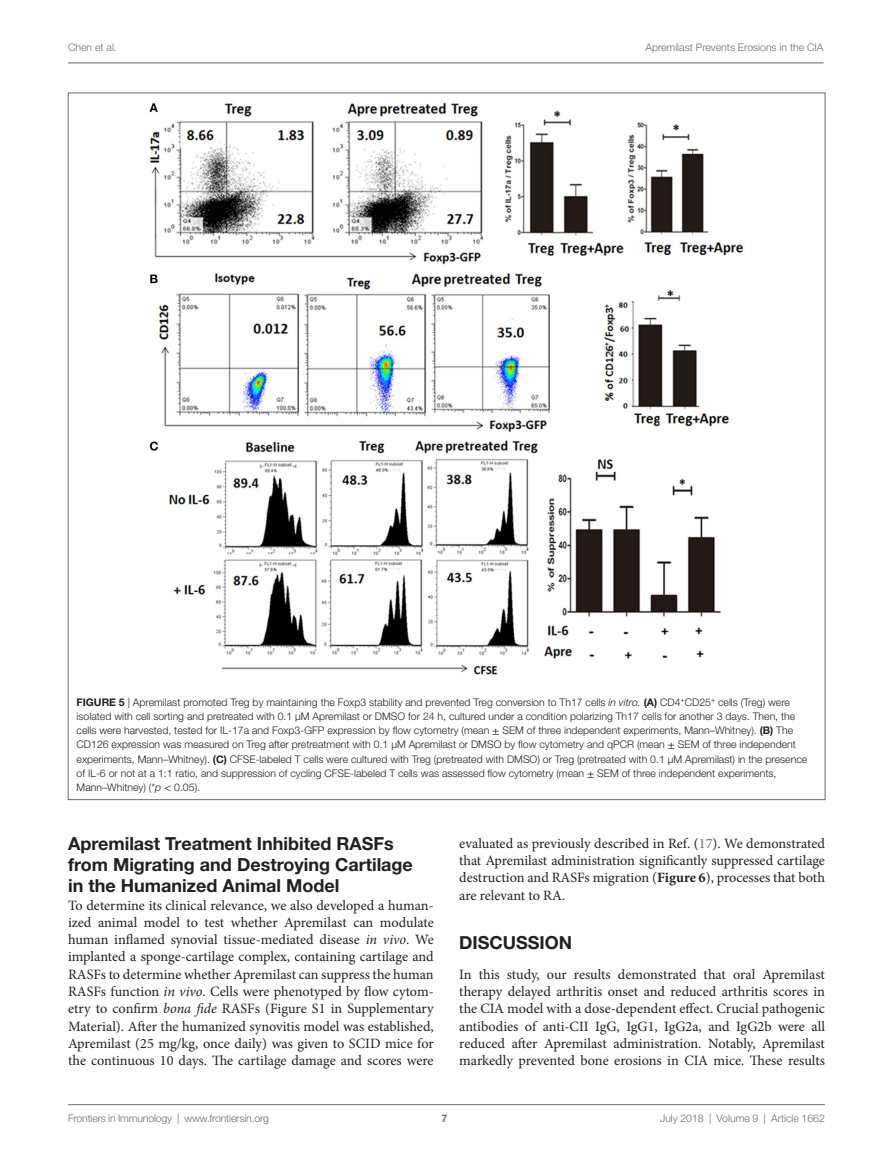
<style>
.page{position:relative;width:893px;height:1170px;background:#fff}
.page>*{position:absolute;margin:0;border:0;box-sizing:border-box;transform-origin:0 0}
.t1{font:700 18px/21px "Helvetica Neue LT Std";color:#231f20}
.t2{font:14.25px/17.2px "Minion Pro";letter-spacing:-.005em;color:#231f20;text-align:justify}
.t3{font:300 10.5px/14.2px "Helvetica Neue LT Std";color:#231f20}
.t4{font:300 10.5px "Helvetica Neue LT Std";color:#6c6d70}
.t5{font:700 10.5px "Helvetica Neue LT Std";color:#6c6d70}
.s1{font-weight:700}
.s2{font-style:italic}
.s3{font-family:"STIX General";font-weight:400}
.s4{color:#6c6d70}
</style>
<div class="page">
<img style="left:149px;top:102px;width:595px;height:573px">
<hr style="left:68px;top:1104px;width:757px;height:1px;background:#6c6d70">
<hr style="left:68px;top:63px;width:755px;height:1px;background:#6c6d70">
<p class="t4" style="left:68px;top:41px;width:50px">Chen et al.</p>
<p class="t4" style="left:645px;top:41px;width:180px">Apremilast Prevents Erosions in the CIA</p>
<p class="t3" style="left:77px;top:694px;width:732px"><span class="s1">Figure 5</span> | Apremilast promoted Treg by maintaining the Foxp3 stability and prevented Treg conversion to Th17 cells <span class="s2">in vitro.</span> <span class="s1">(A)</span> CD4<sup>+</sup>CD25<sup>+</sup> cells (Treg) were isolated with cell sorting and pretreated with 0.1 µM Apremilast or DMSO for 24 h, cultured under a condition polarizing Th17 cells for another 3 days. Then, the cells were harvested, tested for IL-17a and Foxp3-GFP expression by flow cytometry (mean <span class="s3">±</span> SEM of three independent experiments, Mann–Whitney). <span class="s1">(B)</span> The CD126 expression was measured on Treg after pretreatment with 0.1 µM Apremilast or DMSO by flow cytometry and qPCR (mean <span class="s3">±</span> SEM of three independent experiments, Mann–Whitney). <span class="s1">(C)</span> CFSE-labeled T cells were cultured with Treg (pretreated with DMSO) or Treg (pretreated with 0.1 µM Apremilast) in the presence of IL-6 or not at a 1:1 ratio, and suppression of cycling CFSE-labeled T cells was assessed flow cytometry (mean <span class="s3">±</span> SEM of three independent experiments, Mann–Whitney) (*<span class="s2">p</span> <span class="s3">&lt;</span> 0.05).</p>
<p class="t1" style="left:68px;top:833px;width:282px">Apremilast Treatment Inhibited RAS</p>
<p class="t1" style="left:68px;top:833px;width:346px;text-indent:306px">Fs from Migrating and Destroying Cartilage in the Humanized Animal Model</p>
<p class="t2" style="left:68px;top:896px;width:367px">To determine its clinical relevance, we also developed a human&shy;ized animal model to test whether Apremilast can modulate human inflamed synovial tissue-mediated disease <span class="s2">in vivo</span>. We implanted a sponge-cartilage complex, containing cartilage and RASFs to determine whether Apremilast can suppress the human RASFs function <span class="s2">in vivo</span>. Cells were phenotyped by flow cytom&shy;etry to confirm <span class="s2">bona fide</span> RASFs (Figure S1 in Supplementary Material). After the humanized synovitis model was established, Apremilast (25 mg/kg, once daily) was given to SCID mice for the continuous 10 days. The cartilage damage and scores were</p>
<p class="t2" style="left:459px;top:834px;width:367px">evaluated as previously described in Ref. (<span class="s4">17</span>). We demonstrated that Apremilast administration significantly suppressed cartilage destruction and RASFs migration (<span class="s1">Figure 6</span>), processes that both are relevant to RA.</p>
<p class="t1" style="left:459px;top:931px;width:112px">DISCUSSION</p>
<p class="t2" style="left:459px;top:965px;width:367px">In this study, our results demonstrated that oral Apremilast therapy delayed arthritis onset and reduced arthritis scores in the CIA model with a dose-dependent effect. Crucial pathogenic antibodies of anti-CII IgG, IgG1, IgG2a, and IgG2b were all reduced after Apremilast administration. Notably, Apremilast markedly prevented bone erosions in CIA mice. These results</p>
<p class="t4" style="left:68px;top:1111px;width:203px">Frontiers in Immunology | www.frontiersin.org</p>
<p class="t4" style="left:660px;top:1111px;width:166px">July 2018 | Volume 9 | Article 1662</p>
<p class="t5" style="left:441px;top:1111px;width:7px">7</p>
</div>
